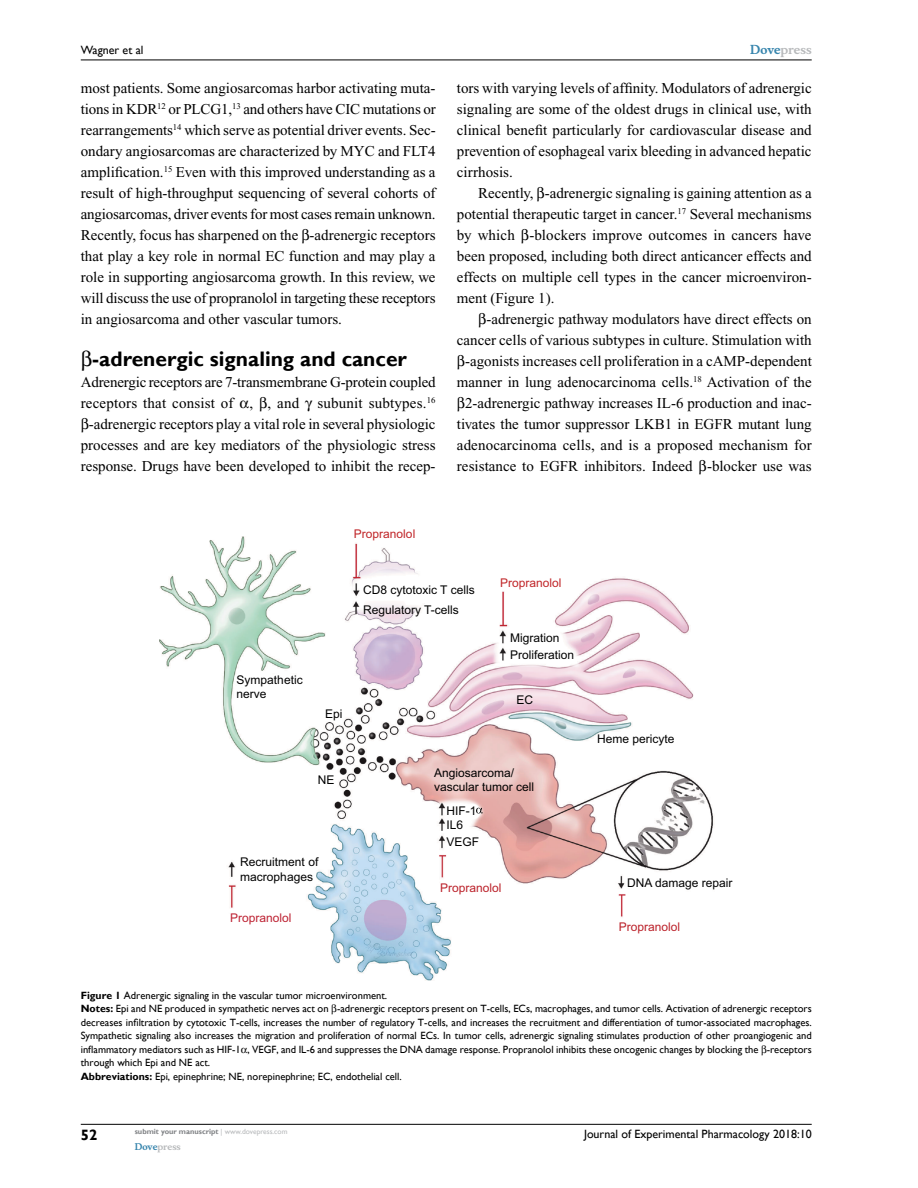
<style>
.page{position:relative;width:918px;height:1188px;background:#fff}
.page>*{position:absolute;margin:0;border:0;box-sizing:border-box;transform-origin:0 0}
.t1{font:700 21px "Gill Sans";color:#000}
.t2{font:15px/21px "Times New Roman";color:#000;text-align:justify}
.t3{font:700 15px "Gill Sans";color:#000}
.t4{font:12px/14.4px "Arial";color:#000}
.t5{font:12px "Gill Sans";color:#000}
.t6{font:12px "Arial";color:#bb212a}
.t7{font:12px "Arial";color:#c02528}
.t8{font:12px "Arial";color:#bd2132}
.t9{font:700 12px "Musee";color:#b8babc}
.t10{font:10.5px/13.5px "Gill Sans";color:#000}
.t11{font:700 9px "Musee";color:#b8babc}
.t12{font:700 7.5px "Gill Sans";color:#808285}
.s1{color:#3785ad}
.s2{font-weight:700}
.s3{font-weight:400;color:#b8babc}
</style>
<div class="page">
<hr style="left:81px;top:1124px;width:731px;height:1px;background:#000">
<hr style="left:81px;top:60px;width:731px;height:1px;background:#000">
<img style="left:160px;top:536px;width:554px;height:444px">
<svg style="left:476px;top:808px;width:7px;height:5px"></svg>
<p class="t5" style="left:81px;top:43px;width:64px">Wagner et al</p>
<p class="t2" style="left:81px;top:77px;width:356px">most patients. Some angiosarcomas harbor activating muta&shy;tions in KDR<sup>12</sup> or PLCG1,<sup>13</sup> and others have CIC mutations or rearrangements<sup>14</sup> which serve as potential driver events. Sec&shy;ondary angiosarcomas are characterized by MYC and FLT4 amplification.<sup>15</sup> Even with this improved understanding as a result of high-throughput sequencing of several cohorts of angiosarcomas, driver events for most cases remain unknown.<br>Recently, focus has sharpened on the -adrenergic receptors that play a key role in normal EC function and may play a role in supporting angiosarcoma growth. In this review, we will discuss the use of propranolol in targeting these receptors in angiosarcoma and other vascular tumors.</p>
<h1 class="t1" style="left:92px;top:346px;width:316px">-adrenergic signaling and cancer</h1>
<p class="t2" style="left:81px;top:371px;width:357px;text-align:center">Adrenergic receptors are 7-transmembrane G-protein coupled receptors that consist of , , and subunit subtypes.<sup>16 </sup>-adrenergic receptors play a vital role in several physiologic processes and are key mediators of the physiologic stress response. Drugs have been developed to inhibit the recep-</p>
<p class="t9" style="left:750px;top:43px;width:63px"><span class="s1">Dove</span>press</p>
<p class="t2" style="left:457px;top:77px;width:356px">tors with varying levels of affinity. Modulators of adrenergic signaling are some of the oldest drugs in clinical use, with clinical benefit particularly for cardiovascular disease and prevention of esophageal varix bleeding in advanced hepatic cirrhosis.</p>
<p class="t2" style="left:457px;top:182px;width:356px;text-indent:21px">Recently, -adrenergic signaling is gaining attention as a potential therapeutic target in cancer.<sup>17</sup> Several mechanisms by which -blockers improve outcomes in cancers have been proposed, including both direct anticancer effects and effects on multiple cell types in the cancer microenviron&shy;ment (Figure 1).</p>
<p class="t2" style="left:457px;top:308px;width:357px;text-align:right">-adrenergic pathway modulators have direct effects on cancer cells of various subtypes in culture. Stimulation with -agonists increases cell proliferation in a cAMP-dependent manner in lung adenocarcinoma cells.<sup>18</sup> Activation of the 2-adrenergic pathway increases IL-6 production and inac&shy;tivates the tumor suppressor LKB1 in EGFR mutant lung adenocarcinoma cells, and is a proposed mechanism for resistance to EGFR inhibitors. Indeed -blocker use was</p>
<p class="t7" style="left:354px;top:525px;width:63px">Propranolol</p>
<p class="t4" style="left:237px;top:672px;width:68px">Sympathetic nerve</p>
<p class="t4" style="left:325px;top:706px;width:19px">Epi</p>
<p class="t4" style="left:318px;top:773px;width:18px">NE</p>
<p class="t4" style="left:240px;top:855px;width:80px">Recruitment of macrophages</p>
<p class="t8" style="left:230px;top:910px;width:63px">Propranolol</p>
<p class="t4" style="left:363px;top:583px;width:113px">CD8 cytotoxic T cells</p>
<p class="t4" style="left:363px;top:602px;width:97px">Regulatory T-cells</p>
<p class="t7" style="left:500px;top:574px;width:63px">Propranolol</p>
<p class="t4" style="left:510px;top:629px;width:66px;line-height:17.5px">Migration<br>Proliferation</p>
<p class="t4" style="left:516px;top:693px;width:18px">EC</p>
<p class="t4" style="left:434px;top:765px;width:102px">Angiosarcoma/ vascular tumor cell</p>
<p class="t4" style="left:447px;top:803px;width:31px">HIF-1</p>
<p class="t4" style="left:447px;top:816px;width:34px;line-height:17.4px">IL6<br>VEGF</p>
<p class="t6" style="left:440px;top:880px;width:63px">Propranolol</p>
<p class="t4" style="left:597px;top:732px;width:79px">Heme pericyte</p>
<p class="t4" style="left:627px;top:875px;width:107px">DNA damage repair</p>
<p class="t6" style="left:619px;top:918px;width:63px">Propranolol</p>
<p class="t10" style="left:81px;top:988px;width:732px"><span class="s2">Figure 1</span> Adrenergic signaling in the vascular tumor microenvironment.<br><span class="s2">Notes:</span> Epi and NE produced in sympathetic nerves act on -adrenergic receptors present on T-cells, ECs, macrophages, and tumor cells. Activation of adrenergic receptors decreases infiltration by cytotoxic T-cells, increases the number of regulatory T-cells, and increases the recruitment and differentiation of tumor-associated macrophages.<br>Sympathetic signaling also increases the migration and proliferation of normal ECs. In tumor cells, adrenergic signaling stimulates production of other proangiogenic and inflammatory mediators such as HIF-1 , VEGF, and IL-6 and suppresses the DNA damage response. Propranolol inhibits these oncogenic changes by blocking the -receptors through which Epi and NE act.<br><span class="s2">Abbreviations:</span> Epi, epinephrine; NE, norepinephrine; EC, endothelial cell.</p>
<p class="t3" style="left:81px;top:1126px;width:18px">52</p>
<p class="t12" style="left:135px;top:1127px;width:154px">submit your manuscript <span class="s3">| www.dovepress.com</span></p>
<p class="t11" style="left:135px;top:1141px;width:48px"><span class="s1">Dove</span>press</p>
<p class="t5" style="left:584px;top:1127px;width:229px">Journal of Experimental Pharmacology 2018:10</p>
</div>
